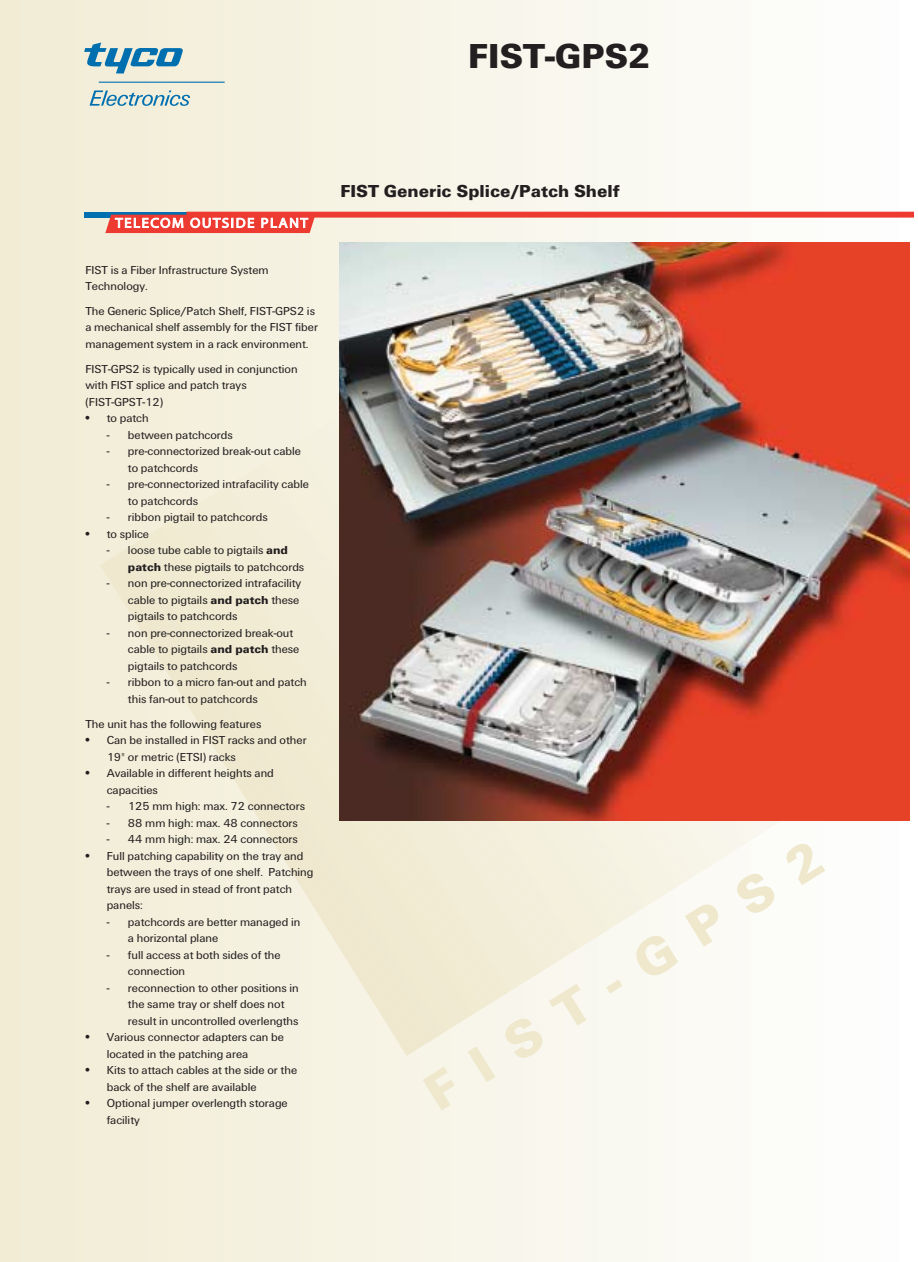
<style>
.page{position:relative;width:918px;height:1262px;background:#fff}
.page>*{position:absolute;margin:0;border:0;box-sizing:border-box;transform-origin:0 0}
.t1{font:900 54px "U75 Univers";color:#efe8cd}
.t2{font:900 36px "U75 Univers";color:#231f20}
.t3{font:900 18px "U75 Univers";color:#231f20}
.t4{font:12px/16.5px "U55 Univers";color:#231f20}
.s1{font-family:"Helvetica"}
.s2{font-family:"U75 Univers";font-weight:900}
</style>
<div class="page">
<hr style="left:0;top:0;width:1px;height:1261px;background:#f2ecd5">
<div style="left:1px;top:0;width:20px;height:1261px;background:#f2ecd5"></div>
<div style="left:21px;top:0;width:21px;height:1261px;background:#f2edd6"></div>
<div style="left:42px;top:0;width:21px;height:1261px;background:#f2edd6"></div>
<div style="left:63px;top:0;width:12px;height:1261px;background:#f2edd7"></div>
<div style="left:75px;top:0;width:9px;height:1261px;background:#f3eed8"></div>
<div style="left:84px;top:0;width:21px;height:1261px;background:#f3eed9"></div>
<div style="left:105px;top:0;width:21px;height:1261px;background:#f3eed9"></div>
<div style="left:126px;top:0;width:21px;height:1261px;background:#f3eeda"></div>
<hr style="left:147px;top:0;width:3px;height:1261px;background:#f3eedb">
<div style="left:150px;top:0;width:18px;height:1261px;background:#f4efdb"></div>
<div style="left:168px;top:0;width:21px;height:1261px;background:#f4f0dc"></div>
<div style="left:189px;top:0;width:21px;height:1261px;background:#f4f0dd"></div>
<div style="left:210px;top:0;width:15px;height:1261px;background:#f4f0de"></div>
<div style="left:225px;top:0;width:5px;height:1261px;background:#f5f1de"></div>
<div style="left:230px;top:0;width:21px;height:1261px;background:#f5f1df"></div>
<div style="left:251px;top:0;width:21px;height:1261px;background:#f5f1e0"></div>
<div style="left:272px;top:0;width:21px;height:1261px;background:#f5f1e1"></div>
<div style="left:293px;top:0;width:7px;height:1261px;background:#f5f1e2"></div>
<div style="left:300px;top:0;width:14px;height:1261px;background:#f6f2e2"></div>
<div style="left:314px;top:0;width:21px;height:1261px;background:#f6f3e3"></div>
<div style="left:335px;top:0;width:21px;height:1261px;background:#f6f3e4"></div>
<div style="left:356px;top:0;width:19px;height:1261px;background:#f6f3e5"></div>
<hr style="left:375px;top:0;width:2px;height:1261px;background:#f7f4e5">
<div style="left:377px;top:0;width:21px;height:1261px;background:#f7f4e6"></div>
<div style="left:398px;top:0;width:21px;height:1261px;background:#f7f4e7"></div>
<div style="left:419px;top:0;width:21px;height:1261px;background:#f7f4e8"></div>
<div style="left:440px;top:0;width:10px;height:1261px;background:#f7f4e8"></div>
<div style="left:450px;top:0;width:9px;height:1261px;background:#f8f5e9"></div>
<div style="left:459px;top:0;width:22px;height:1261px;background:#f8f6ea"></div>
<div style="left:481px;top:0;width:21px;height:1261px;background:#f8f6eb"></div>
<div style="left:502px;top:0;width:21px;height:1261px;background:#f8f6ec"></div>
<hr style="left:523px;top:0;width:1px;height:1261px;background:#f8f6ec">
<div style="left:524px;top:0;width:20px;height:1261px;background:#f9f7ed"></div>
<div style="left:544px;top:0;width:21px;height:1261px;background:#f9f7ee"></div>
<div style="left:565px;top:0;width:21px;height:1261px;background:#f9f7ef"></div>
<div style="left:586px;top:0;width:13px;height:1261px;background:#f8f7ef"></div>
<div style="left:599px;top:0;width:8px;height:1261px;background:#faf9f0"></div>
<div style="left:607px;top:0;width:21px;height:1261px;background:#faf9f1"></div>
<div style="left:628px;top:0;width:21px;height:1261px;background:#faf9f1"></div>
<div style="left:649px;top:0;width:21px;height:1261px;background:#faf9f2"></div>
<hr style="left:670px;top:0;width:4px;height:1261px;background:#faf9f3">
<div style="left:674px;top:0;width:15px;height:1261px;background:#fbfaf4"></div>
<div style="left:689px;top:0;width:21px;height:1261px;background:#fbfaf5"></div>
<div style="left:710px;top:0;width:21px;height:1261px;background:#fbfaf5"></div>
<div style="left:731px;top:0;width:18px;height:1261px;background:#fbfaf6"></div>
<hr style="left:749px;top:0;width:3px;height:1261px;background:#fcfcf7">
<div style="left:752px;top:0;width:21px;height:1261px;background:#fcfcf8"></div>
<div style="left:773px;top:0;width:21px;height:1261px;background:#fcfcf8"></div>
<div style="left:794px;top:0;width:21px;height:1261px;background:#fcfcf9"></div>
<div style="left:815px;top:0;width:9px;height:1261px;background:#fcfcfa"></div>
<div style="left:824px;top:0;width:12px;height:1261px;background:#fdfdfb"></div>
<div style="left:836px;top:0;width:22px;height:1261px;background:#fdfdfb"></div>
<svg style="left:131px;top:567px;width:316px;height:468px"></svg>
<svg style="left:140px;top:567px;width:318px;height:463px"></svg>
<svg style="left:150px;top:529px;width:318px;height:494px"></svg>
<svg style="left:160px;top:529px;width:318px;height:488px"></svg>
<svg style="left:169px;top:529px;width:318px;height:482px"></svg>
<svg style="left:178px;top:529px;width:319px;height:476px"></svg>
<svg style="left:188px;top:529px;width:315px;height:470px"></svg>
<svg style="left:197px;top:529px;width:321px;height:464px"></svg>
<svg style="left:207px;top:529px;width:319px;height:457px"></svg>
<svg style="left:215px;top:529px;width:322px;height:452px"></svg>
<svg style="left:227px;top:529px;width:319px;height:444px;fill:#f2edd6"></svg>
<svg style="left:234px;top:529px;width:322px;height:439px;fill:#f2edd6"></svg>
<svg style="left:244px;top:529px;width:322px;height:433px;fill:#f2edd6"></svg>
<svg style="left:253px;top:529px;width:321px;height:427px;fill:#f2ecd6"></svg>
<svg style="left:263px;top:529px;width:323px;height:421px;fill:#f2ecd6"></svg>
<svg style="left:274px;top:529px;width:322px;height:414px;fill:#f2ecd5"></svg>
<svg style="left:282px;top:529px;width:323px;height:408px;fill:#f1ecd5"></svg>
<svg style="left:294px;top:529px;width:321px;height:401px;fill:#f1ecd5"></svg>
<svg style="left:301px;top:529px;width:324px;height:396px;fill:#f1ebd5"></svg>
<svg style="left:311px;top:529px;width:323px;height:390px;fill:#f1ebd4"></svg>
<div style="left:320px;top:529px;width:322px;height:384px;background:#f2ecd6"></div>
<svg style="left:330px;top:529px;width:323px;height:377px;fill:#f3eed9"></svg>
<svg style="left:84px;top:43px;width:99px;height:30px"></svg>
<hr style="left:99px;top:82px;width:126px;height:1px;background:#006faf">
<svg style="left:90px;top:90px;width:100px;height:16px"></svg>
<div style="left:84px;top:212px;width:102px;height:6px;background:#006faf"></div>
<svg style="left:105px;top:212px;width:808px;height:21px"></svg>
<img style="left:339px;top:242px;width:571px;height:579px">
<h2 class="t2" style="left:468px;top:42px;width:184px">FIST-GPS2</h2>
<h3 class="t3" style="left:341px;top:184px;width:281px">FIST Generic Splice/Patch Shelf</h3>
<p class="t4" style="left:85px;top:262px;width:185px">FIST is a Fiber Infrastructure System<br>Technology.</p>
<p class="t4" style="left:85px;top:304px;width:234px">The Generic Splice/Patch Shelf, FIST-GPS2 is a mechanical shelf assembly for the FIST fiber management system in a rack environment.</p>
<p class="t4" style="left:85px;top:361px;width:214px">FIST-GPS2 is typically used in conjunction with FIST splice and patch trays (FIST-GPST-12)</p>
<p class="t4" style="left:85px;top:411px;width:65px"><span class="s1">•</span> to patch</p>
<p class="t4" style="left:107px;top:427px;width:128px">- between patchcords</p>
<p class="t4" style="left:128px;top:444px;width:175px;text-indent:-21px">- pre-connectorized break-out cable to patchcords</p>
<p class="t4" style="left:128px;top:477px;width:183px;text-indent:-21px">- pre-connectorized intrafacility cable to patchcords</p>
<p class="t4" style="left:107px;top:510px;width:163px">- ribbon pigtail to patchcords</p>
<p class="t4" style="left:85px;top:526px;width:65px"><span class="s1">•</span> to splice</p>
<p class="t4" style="left:128px;top:543px;width:178px;text-indent:-21px">- loose tube cable to pigtails <span class="s2">and patch</span> these pigtails to patchcords</p>
<p class="t4" style="left:128px;top:576px;width:175px;text-indent:-21px">- non pre-connectorized intrafacility cable to pigtails <span class="s2">and patch</span> these pigtails to patchcords</p>
<p class="t4" style="left:128px;top:625px;width:173px;text-indent:-21px">- non pre-connectorized break-out cable to pigtails <span class="s2">and patch</span> these pigtails to patchcords</p>
<p class="t4" style="left:128px;top:675px;width:180px;text-indent:-21px">- ribbon to a micro fan-out and patch this fan-out to patchcords</p>
<p class="t4" style="left:85px;top:716px;width:177px">The unit has the following features</p>
<p class="t4" style="left:107px;top:733px;width:201px;text-indent:-21px"><span class="s1">•</span> Can be installed in FIST racks and other<br>19" or metric (ETSI) racks</p>
<p class="t4" style="left:107px;top:766px;width:169px;text-indent:-21px"><span class="s1">•</span> Available in different heights and capacities</p>
<p class="t4" style="left:107px;top:799px;width:200px">- 125 mm high: max. 72 connectors</p>
<p class="t4" style="left:107px;top:815px;width:193px">- 88 mm high: max. 48 connectors</p>
<p class="t4" style="left:107px;top:832px;width:193px">- 44 mm high: max. 24 connectors</p>
<p class="t4" style="left:107px;top:848px;width:208px;text-indent:-21px"><span class="s1">•</span> Full patching capability on the tray and between the trays of one shelf. Patching trays are used in stead of front patch panels:</p>
<p class="t4" style="left:128px;top:914px;width:174px;text-indent:-21px">- patchcords are better managed in a horizontal plane</p>
<p class="t4" style="left:128px;top:947px;width:154px;text-indent:-21px">- full access at both sides of the connection</p>
<p class="t4" style="left:128px;top:980px;width:172px;text-indent:-21px">- reconnection to other positions in the same tray or shelf does not result in uncontrolled overlengths</p>
<p class="t4" style="left:107px;top:1030px;width:179px;text-indent:-21px"><span class="s1">•</span> Various connector adapters can be located in the patching area</p>
<p class="t4" style="left:107px;top:1063px;width:192px;text-indent:-21px"><span class="s1">•</span> Kits to attach cables at the side or the back of the shelf are available</p>
<p class="t4" style="left:107px;top:1096px;width:183px;text-indent:-21px"><span class="s1">•</span> Optional jumper overlength storage facility</p>
<h1 class="t1" style="left:418px;top:1079px;width:460px;rotate:-32deg">FIST-GPS2</h1>
</div>
